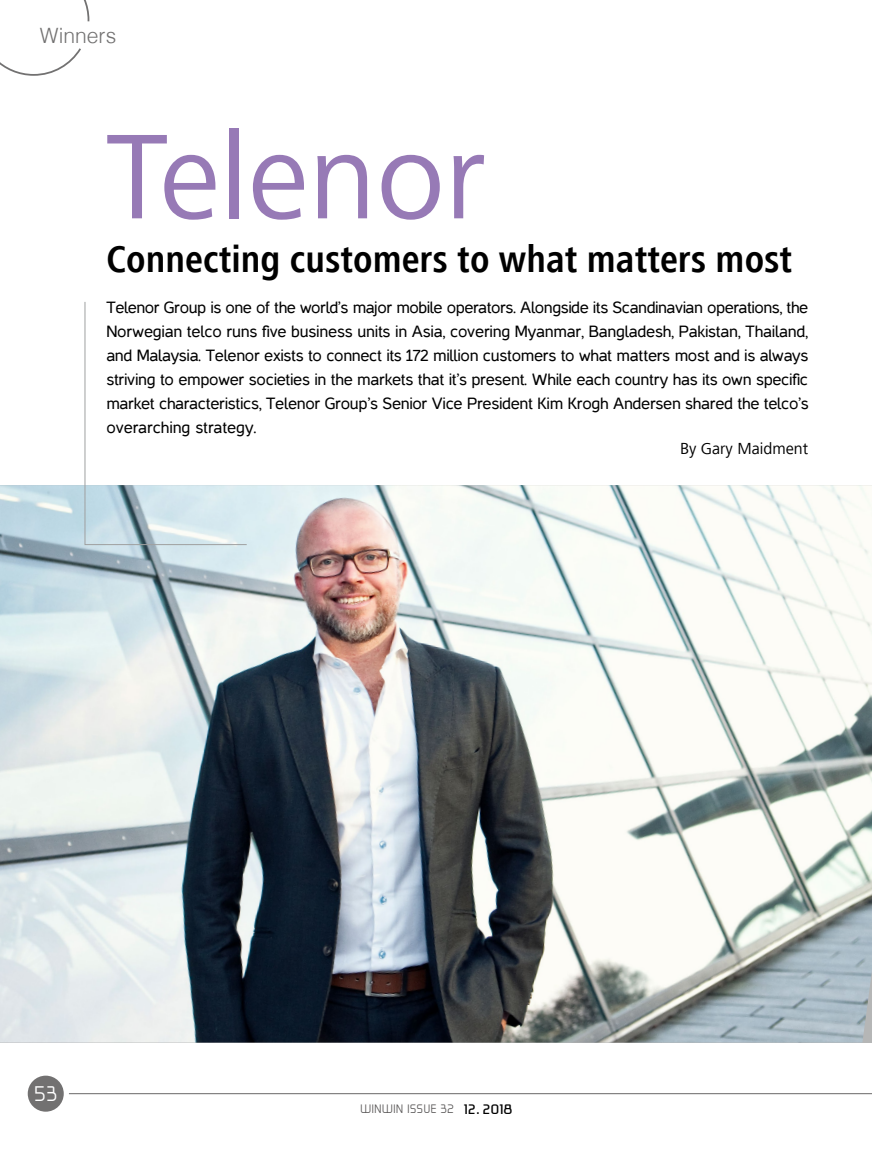
<style>
.page{position:relative;width:872px;height:1149px;background:#fff}
.page>*{position:absolute;margin:0;border:0;box-sizing:border-box;transform-origin:0 0}
.t1{font:124.8px "Frutiger Next LT";color:#977ab6}
.t2{font:700 condensed 39px "Frutiger Next LT";color:#000}
.t3{font:300 23.1px "Laconic";color:#fff}
.t4{font:300 21.15px "Helvetica LT";color:#727171}
.t5{font:16.5px/24px "Casper";letter-spacing:-.015em;color:#000;text-align:justify}
.t6{font:16.5px "Frutiger Next LT";color:#000}
.t7{font:15px "Laconic";color:#000}
.t8{font:300 13.35px "Laconic";color:#595757}
</style>
<div class="page">
<img style="left:0;top:485px;width:872px;height:557px">
<svg style="left:84px;top:302px;width:163px;height:243px"></svg>
<div style="left:28px;top:1075px;width:36px;height:36px;background:#727171;border-radius:50%"></div>
<svg style="left:0;top:0;width:90px;height:76px"></svg>
<hr style="left:69px;top:1092px;width:803px;height:1px;background:#727171">
<p class="t4" style="left:40px;top:22px;width:78px">Winners</p>
<h1 class="t1" style="left:106px;top:108px;width:381px">Telenor</h1>
<h2 class="t2" style="left:106px;top:237px;width:687px">Connecting customers to what matters most</h2>
<p class="t5" style="left:106px;top:295px;width:704px">Telenor Group is one of the world’s major mobile operators. Alongside its Scandinavian operations, the Norwegian telco runs five business units in Asia, covering Myanmar, Bangladesh, Pakistan, Thailand, and Malaysia. Telenor exists to connect its 172 million customers to what matters most and is always striving to empower societies in the markets that it’s present. While each country has its own specific market characteristics, Telenor Group’s Senior Vice President Kim Krogh Andersen shared the telco’s overarching strategy.</p>
<p class="t6" style="left:680px;top:439px;width:129px">By Gary Maidment</p>
<h3 class="t3" style="left:34px;top:1080px;width:26px">53</h3>
<p class="t8" style="left:360px;top:1100px;width:95px">WINWIN ISSUE 32</p>
<p class="t7" style="left:464px;top:1100px;width:50px">12. 2018</p>
</div>
